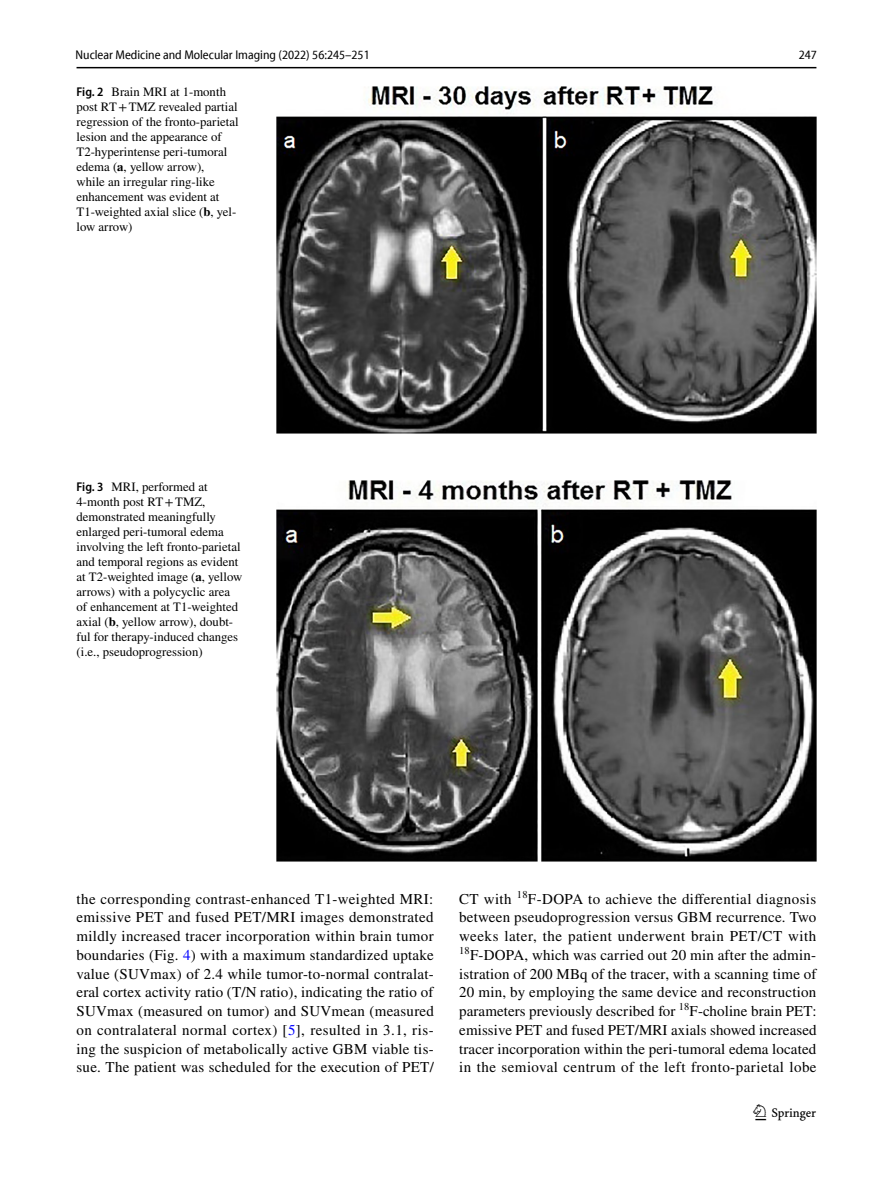
<style>
.page{position:relative;width:893px;height:1187px;background:#fff}
.page>*{position:absolute;margin:0;border:0;box-sizing:border-box;transform-origin:0 0}
.t1{font:22.5px "Springnew Regular 3";color:#000}
.t2{font:15px/18.8px "STIX";letter-spacing:.015em;color:#000;text-align:justify}
.t3{font:12.75px/15px "STIX";color:#000}
.t4{font:semi-condensed 12.75px "Myriad Pro Unic";color:#000}
.s1{font-family:"Myriad Pro";font-weight:600;font-stretch:semi-condensed}
.s2{font-weight:700}
.s3{color:#00f}
</style>
<div class="page">
<hr style="left:77px;top:67px;width:739px;height:1px;background:#000">
<img style="left:276px;top:87px;width:540px;height:346px">
<img style="left:276px;top:481px;width:540px;height:380px">
<p class="t4" style="left:76px;top:50px;width:296px">Nuclear Medicine and Molecular Imaging (2022) 56:245–251</p>
<p class="t4" style="left:799px;top:50px;width:20px">247</p>
<p class="t3" style="left:77px;top:85px;width:164px"><span class="s1">Fig. 2</span> Brain MRI at 1-month post RT+TMZ revealed partial regression of the fronto-parietal lesion and the appearance of<br>T2-hyperintense peri-tumoral edema (<span class="s2">a</span>, yellow arrow),<br>while an irregular ring-like enhancement was evident at<br>T1-weighted axial slice (<span class="s2">b</span>, yel&shy;low arrow)</p>
<p class="t3" style="left:77px;top:479px;width:167px"><span class="s1">Fig. 3</span> MRI, performed at<br>4-month post RT+TMZ, demonstrated meaningfully enlarged peri-tumoral edema involving the left fronto-parietal and temporal regions as evident at T2-weighted image (<span class="s2">a</span>, yellow arrows) with a polycyclic area of enhancement at T1-weighted axial (<span class="s2">b</span>, yellow arrow), doubt&shy;ful for therapy-induced changes (i.e., pseudoprogression)</p>
<p class="t2" style="left:77px;top:890px;width:359px">the corresponding contrast-enhanced T1-weighted MRI: emissive PET and fused PET/MRI images demonstrated mildly increased tracer incorporation within brain tumor boundaries (Fig. <span class="s3">4</span>) with a maximum standardized uptake value (SUVmax) of 2.4 while tumor-to-normal contralat&shy;eral cortex activity ratio (T/N ratio), indicating the ratio of SUVmax (measured on tumor) and SUVmean (measured on contralateral normal cortex) [<span class="s3">5</span>], resulted in 3.1, ris&shy;ing the suspicion of metabolically active GBM viable tis&shy;sue. The patient was scheduled for the execution of PET/</p>
<p class="t2" style="left:459px;top:890px;width:359px">CT with <sup>18</sup>F-DOPA to achieve the differential diagnosis between pseudoprogression versus GBM recurrence. Two weeks later, the patient underwent brain PET/CT with <sup>18</sup>F-DOPA, which was carried out 20 min after the admin&shy;istration of 200 MBq of the tracer, with a scanning time of 20 min, by employing the same device and reconstruction parameters previously described for <sup>18</sup>F-choline brain PET: emissive PET and fused PET/MRI axials showed increased tracer incorporation within the peri-tumoral edema located in the semioval centrum of the left fronto-parietal lobe</p>
<h1 class="t1" style="left:755px;top:1104px;width:62px">1 3</h1>
</div>
